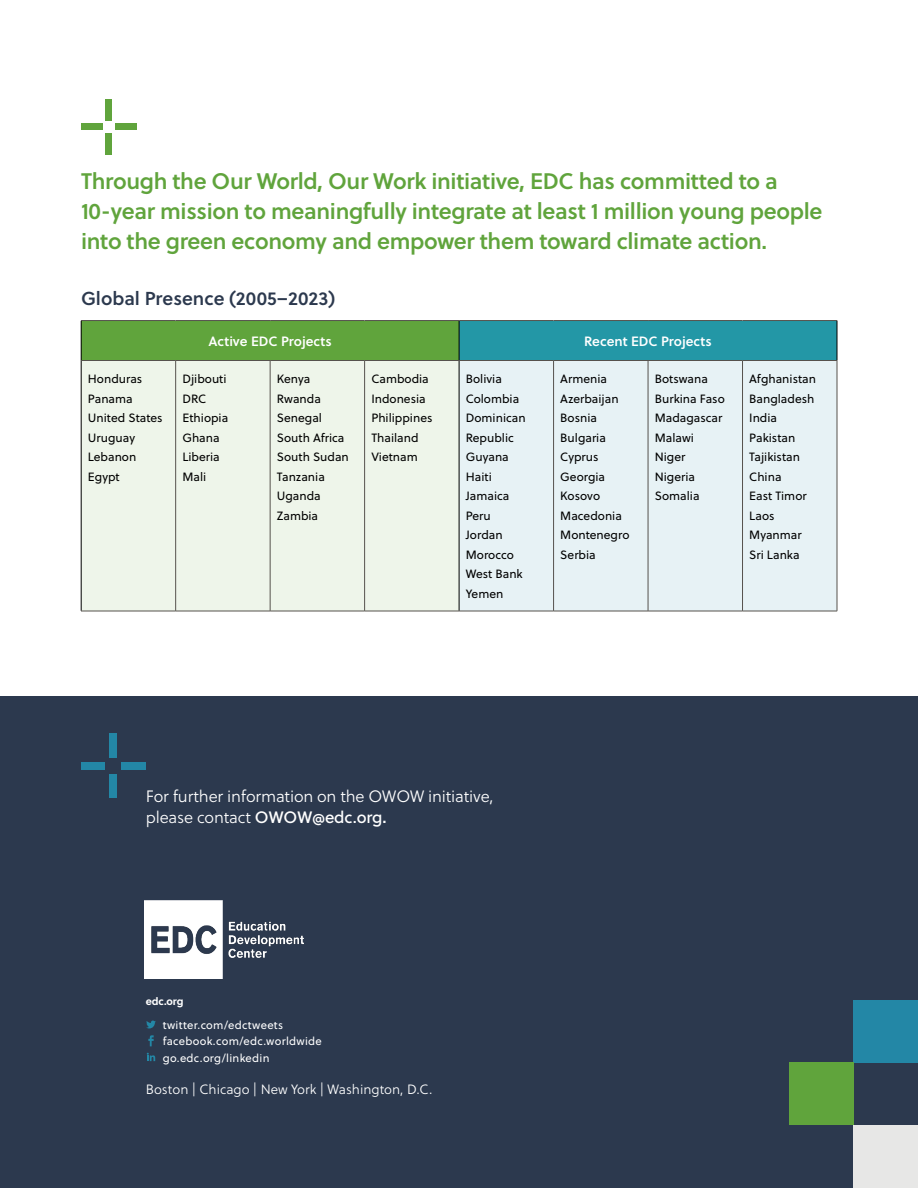
<style>
.page{position:relative;width:918px;height:1188px;background:#fff}
.page>*{position:absolute;margin:0;border:0;box-sizing:border-box;transform-origin:0 0}
.t1{font:22.5px/29.5px "Soleil Sb";letter-spacing:-.015em;color:#60a43c}
.t2{font:18.75px "Soleil Sb";color:#2c394e}
.t3{font:16.5px/21px "Soleil Lt";letter-spacing:-.01em;color:#fff}
.t4{font:13.5px "Soleil Lt";color:#fff}
.t5{font:13.5px "Soleil Sb";color:#fff}
.t6{font:12px/19.5px "Soleil";color:#000}
.t7{font:11.25px/16.5px "Soleil";letter-spacing:.025em;color:#fff}
.t8{font:700 10.5px "Soleil";letter-spacing:-.01em;color:#fff}
.s1{font-family:"Soleil Bk"}
.s2{font-family:"Soleil Sb"}
</style>
<div class="page">
<div style="left:81px;top:321px;width:378px;height:40px;background:#60a43c"></div>
<div style="left:459px;top:321px;width:378px;height:40px;background:#2397a6"></div>
<div style="left:82px;top:361px;width:377px;height:250px;background:#eef5ea"></div>
<div style="left:460px;top:361px;width:377px;height:250px;background:#e7f2f5"></div>
<hr style="left:81px;top:361px;width:1px;height:250px;background:#000">
<hr style="left:459px;top:361px;width:1px;height:250px;background:#000">
<hr style="left:175px;top:361px;width:1px;height:250px;background:#56524d">
<hr style="left:270px;top:361px;width:1px;height:250px;background:#56524d">
<hr style="left:364px;top:361px;width:1px;height:250px;background:#56524d">
<hr style="left:553px;top:361px;width:1px;height:250px;background:#56524d">
<hr style="left:648px;top:361px;width:1px;height:250px;background:#56524d">
<hr style="left:742px;top:361px;width:1px;height:250px;background:#56524d">
<hr style="left:837px;top:361px;width:1px;height:250px;background:#56524d">
<hr style="left:81px;top:611px;width:95px;height:1px;background:#56524d">
<hr style="left:176px;top:611px;width:94px;height:1px;background:#56524d">
<hr style="left:270px;top:611px;width:95px;height:1px;background:#56524d">
<hr style="left:365px;top:611px;width:94px;height:1px;background:#56524d">
<hr style="left:459px;top:611px;width:95px;height:1px;background:#56524d">
<hr style="left:554px;top:611px;width:94px;height:1px;background:#56524d">
<hr style="left:648px;top:611px;width:95px;height:1px;background:#56524d">
<hr style="left:743px;top:611px;width:94px;height:1px;background:#56524d">
<hr style="left:81px;top:321px;width:1px;height:40px;background:#000">
<hr style="left:459px;top:321px;width:1px;height:39px;background:#000">
<hr style="left:837px;top:321px;width:1px;height:39px;background:#000">
<hr style="left:81px;top:360px;width:95px;height:1px;background:#56524d">
<hr style="left:176px;top:360px;width:94px;height:1px;background:#56524d">
<hr style="left:270px;top:360px;width:95px;height:1px;background:#56524d">
<hr style="left:365px;top:360px;width:94px;height:1px;background:#56524d">
<hr style="left:459px;top:360px;width:95px;height:1px;background:#56524d">
<hr style="left:554px;top:360px;width:94px;height:1px;background:#56524d">
<hr style="left:648px;top:360px;width:95px;height:1px;background:#56524d">
<hr style="left:743px;top:360px;width:94px;height:1px;background:#56524d">
<hr style="left:81px;top:320px;width:95px;height:1px;background:#56524d">
<hr style="left:176px;top:320px;width:94px;height:1px;background:#56524d">
<hr style="left:270px;top:320px;width:95px;height:1px;background:#56524d">
<hr style="left:365px;top:320px;width:94px;height:1px;background:#56524d">
<hr style="left:459px;top:320px;width:95px;height:1px;background:#56524d">
<hr style="left:554px;top:320px;width:94px;height:1px;background:#56524d">
<hr style="left:648px;top:320px;width:95px;height:1px;background:#56524d">
<hr style="left:743px;top:320px;width:94px;height:1px;background:#56524d">
<div style="left:0;top:696px;width:918px;height:492px;background:#2c394e"></div>
<div style="left:121px;top:762px;width:25px;height:8px;background:#2387a6"></div>
<div style="left:110px;top:734px;width:7px;height:24px;background:#2387a6"></div>
<div style="left:110px;top:773px;width:7px;height:25px;background:#2387a6"></div>
<div style="left:81px;top:762px;width:25px;height:8px;background:#2387a6"></div>
<svg style="left:148px;top:1035px;width:6px;height:11px"></svg>
<svg style="left:146px;top:1021px;width:10px;height:7px"></svg>
<svg style="left:147px;top:1053px;width:8px;height:8px"></svg>
<img style="left:145px;top:900px;width:158px;height:78px">
<div style="left:854px;top:1000px;width:64px;height:63px;background:#2387a6"></div>
<div style="left:854px;top:1125px;width:64px;height:63px;background:#e7e7e6"></div>
<div style="left:789px;top:1062px;width:64px;height:63px;background:#60a43c"></div>
<div style="left:115px;top:123px;width:21px;height:7px;background:#60a43c"></div>
<div style="left:106px;top:99px;width:6px;height:21px;background:#60a43c"></div>
<div style="left:106px;top:133px;width:6px;height:21px;background:#60a43c"></div>
<div style="left:81px;top:123px;width:21px;height:7px;background:#60a43c"></div>
<h1 class="t1" style="left:81px;top:166px;width:743px">Through the Our World, Our Work initiative, EDC has committed to a<br>10-year mission to meaningfully integrate at least 1 million young people into the green economy and empower them toward climate action.</h1>
<h2 class="t2" style="left:81px;top:284px;width:256px">Global Presence (2005–2023)</h2>
<p class="t5" style="left:209px;top:331px;width:125px">Active EDC Projects</p>
<p class="t5" style="left:584px;top:331px;width:129px">Recent EDC Projects</p>
<p class="t6" style="left:88px;top:369px;width:76px">Honduras<br>Panama<br>United States<br>Uruguay<br>Lebanon<br>Egypt</p>
<p class="t6" style="left:182px;top:369px;width:47px">Djibouti<br>DRC<br>Ethiopia<br>Ghana<br>Liberia<br>Mali</p>
<p class="t6" style="left:277px;top:369px;width:74px">Kenya<br>Rwanda<br>Senegal<br>South Africa<br>South Sudan<br>Tanzania<br>Uganda<br>Zambia</p>
<p class="t6" style="left:371px;top:369px;width:63px">Cambodia<br>Indonesia<br>Philippines<br>Thailand<br>Vietnam</p>
<p class="t6" style="left:466px;top:369px;width:61px">Bolivia<br>Colombia<br>Dominican<br>Republic<br>Guyana<br>Haiti<br>Jamaica<br>Peru<br>Jordan<br>Morocco<br>West Bank<br>Yemen</p>
<p class="t6" style="left:560px;top:369px;width:71px">Armenia<br>Azerbaijan<br>Bosnia<br>Bulgaria<br>Cyprus<br>Georgia<br>Kosovo<br>Macedonia<br>Montenegro<br>Serbia</p>
<p class="t6" style="left:655px;top:369px;width:72px">Botswana<br>Burkina Faso<br>Madagascar<br>Malawi<br>Niger<br>Nigeria<br>Somalia</p>
<p class="t6" style="left:749px;top:369px;width:68px">Afghanistan<br>Bangladesh<br>India<br>Pakistan<br>Tajikistan<br>China<br>East Timor<br>Laos<br>Myanmar<br>Sri Lanka</p>
<h3 class="t3" style="left:146px;top:786px;width:349px">For further information on the OWOW initiative, please contact <span class="s1">OWOW@edc.org</span><span class="s2">.</span></h3>
<p class="t8" style="left:146px;top:993px;width:39px">edc.org</p>
<p class="t7" style="left:163px;top:1016px;width:161px">twitter.com/edctweets facebook.com/edc.worldwide go.edc.org/linkedin</p>
<p class="t4" style="left:146px;top:1079px;width:288px">Boston | Chicago | New York | Washington, D.C.</p>
</div>
